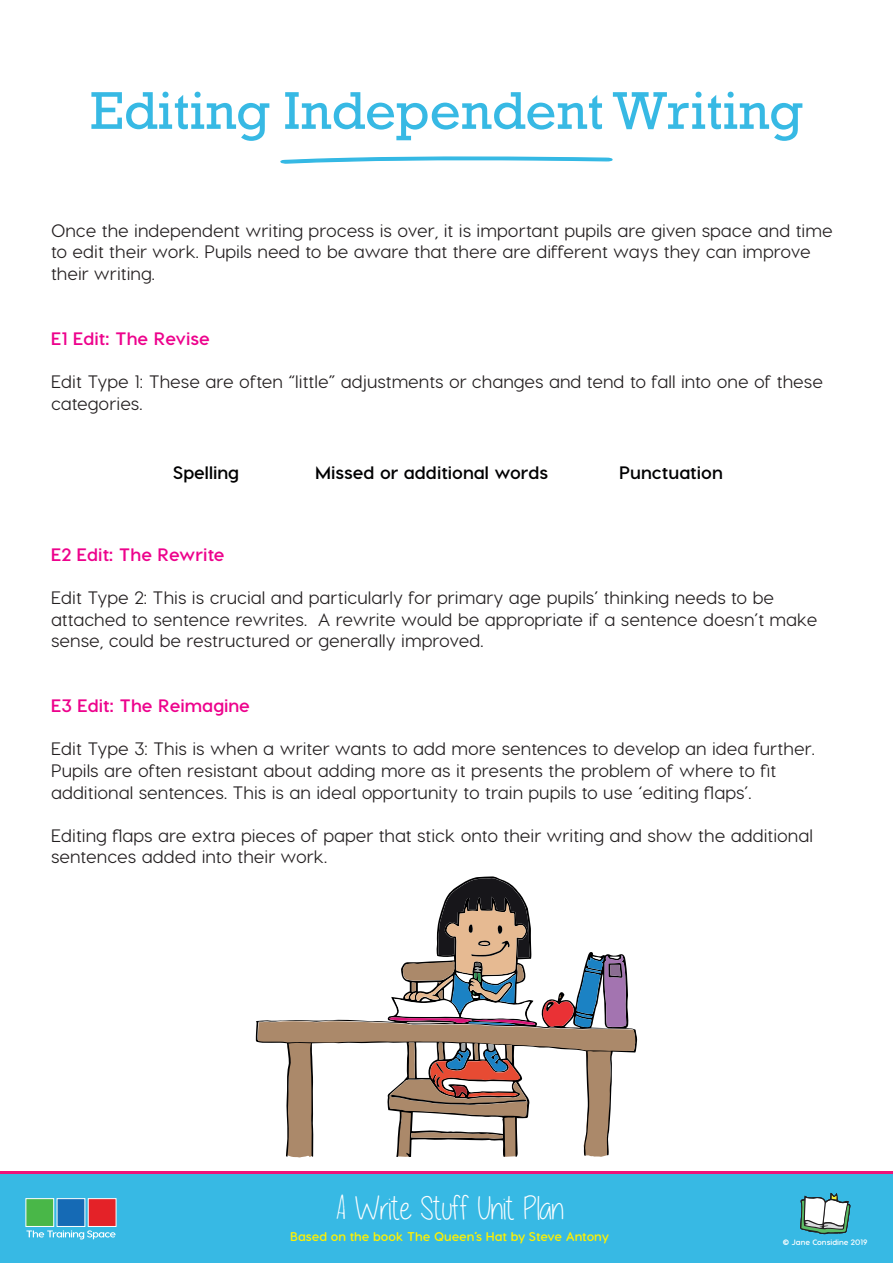
<style>
.page{position:relative;width:893px;height:1263px;background:#fff}
.page>*{position:absolute;margin:0;border:0;box-sizing:border-box;transform-origin:0 0}
.h1B{font:54px "Rockwell";color:#37b9e4}
.t1{font:32.7px "Alittlesunshine";color:#fff}
.t2{font:500 18px/21.6px "Visby CF";color:#231f20}
.t3{font:700 18px "Visby CF";color:#ed028c}
.t4{font:700 18px "Visby CF";color:#000002}
.t5{font:700 18px "Visby CF";color:#000001}
.t6{font:700 12.75px "Visby Round CF";color:#fff101}
.t7{font:700 7.8px "Visby Round CF";color:#fff}
.s1{font-family:"Amatic SC"}
</style>
<div class="page">
<div style="left:0;top:1171px;width:893px;height:89px;background:linear-gradient(to right,#ed1379,#ed1379)"></div>
<div style="left:0;top:1175px;width:893px;height:88px;background:#37b9e4"></div>
<svg style="left:26px;top:1230px;width:90px;height:9px"></svg>
<div style="left:26px;top:1198px;width:28px;height:29px;background:#49b748;border:1px solid #fff"></div>
<div style="left:57px;top:1198px;width:28px;height:29px;background:#156ab5;border:1px solid #fff"></div>
<div style="left:88px;top:1198px;width:28px;height:29px;background:#e42228;border:1px solid #fff"></div>
<svg style="left:800px;top:1193px;width:51px;height:41px"></svg>
<svg style="left:258px;top:878px;width:378px;height:280px"></svg>
<svg style="left:280px;top:156px;width:333px;height:8px"></svg>
<p class="h1B" style="left:90px;top:80px;width:715px">Editing Independent Writing</p>
<p class="t2" style="left:51px;top:219px;width:783px">Once the independent writing process is over, it is important pupils are given space and time to edit their work. Pupils need to be aware that there are different ways they can improve their writing.</p>
<p class="t3" style="left:51px;top:327px;width:160px">E1 Edit: The Revise</p>
<p class="t2" style="left:51px;top:371px;width:774px">Edit Type 1: These are often “little” adjustments or changes and tend to fall into one of these categories.</p>
<p class="t5" style="left:173px;top:461px;width:68px">Spelling</p>
<p class="t4" style="left:315px;top:461px;width:235px">Missed or additional words</p>
<p class="t4" style="left:619px;top:461px;width:105px">Punctuation</p>
<p class="t3" style="left:51px;top:543px;width:175px">E2 Edit: The Rewrite</p>
<p class="t2" style="left:51px;top:587px;width:768px">Edit Type 2: This is crucial and particularly for primary age pupils’ thinking needs to be attached to sentence rewrites. A rewrite would be appropriate if a sentence doesn’t make sense, could be restructured or generally improved.</p>
<p class="t3" style="left:51px;top:694px;width:200px">E3 Edit: The Reimagine</p>
<p class="t2" style="left:51px;top:738px;width:765px">Edit Type 3: This is when a writer wants to add more sentences to develop an idea further.<br>Pupils are often resistant about adding more as it presents the problem of where to fit additional sentences. This is an ideal opportunity to train pupils to use ‘editing flaps’.</p>
<p class="t2" style="left:51px;top:824px;width:763px">Editing flaps are extra pieces of paper that stick onto their writing and show the additional sentences added into their work.</p>
<h2 class="t1" style="left:335px;top:1191px;width:230px"><span class="s1">A</span> Write Stuff Unit Plan</h2>
<p class="t6" style="left:290px;top:1228px;width:320px">Based on the book The Queen’s Hat by Steve Antony</p>
<p class="t7" style="left:783px;top:1237px;width:86px">© Jane Considine 2019</p>
</div>
